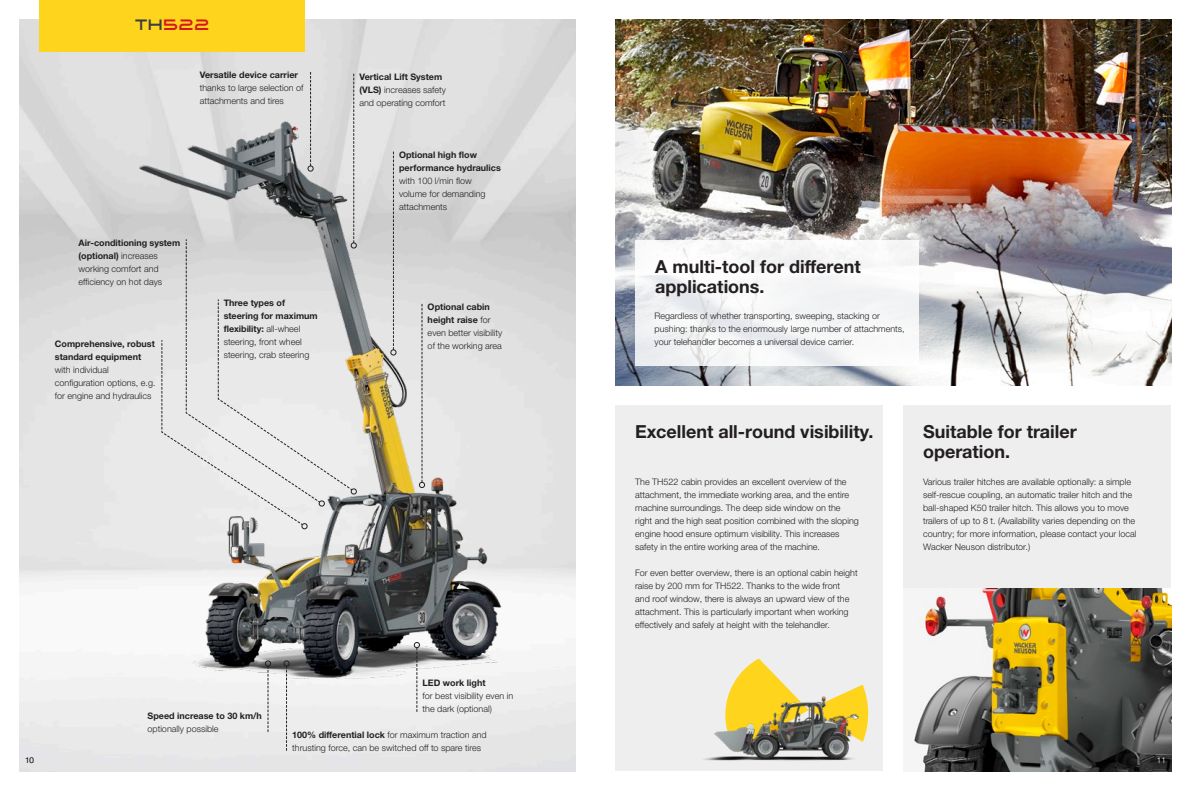
<style>
.page{position:relative;width:1191px;height:791px;background:#fff}
.page>*{position:absolute;margin:0;border:0;box-sizing:border-box;transform-origin:0 0}
.t1{font:700 18px/20px "Helvetica Neue LTW1 G";color:#231f20}
.t2{font:16px "Wacker Neuson";color:#d7171f}
.t3{font:300 9px/13px "Helvetica Neue LTW1 G";color:#231f20}
.t4{font:700 9px/13px "Helvetica Neue LTW1 G";color:#231f20}
.t5{font:300 8px "Helvetica Neue LTW1 G";color:#231f20}
.t6{font:300 8px "Helvetica Neue LTW1 G";color:#fff}
.s1{color:#3e3e3f}
.s2{font-weight:700}
</style>
<div class="page">
<img style="left:20px;top:20px;width:555px;height:751px">
<div style="left:615px;top:405px;width:268px;height:366px;background:#eeeeef"></div>
<div style="left:903px;top:405px;width:268px;height:366px;background:#eeeeef"></div>
<img style="left:92px;top:95px;width:453px;height:626px">
<img style="left:703px;top:658px;width:166px;height:103px">
<img style="left:615px;top:20px;width:556px;height:366px">
<img style="left:914px;top:588px;width:257px;height:183px">
<svg style="left:635px;top:240px;width:283px;height:126px;fill:#f5f6f7"></svg>
<svg style="left:284px;top:661px;width:5px;height:89px"></svg>
<svg style="left:265px;top:661px;width:6px;height:71px"></svg>
<svg style="left:414px;top:642px;width:6px;height:69px"></svg>
<svg style="left:419px;top:304px;width:6px;height:184px"></svg>
<svg style="left:391px;top:152px;width:5px;height:203px"></svg>
<svg style="left:161px;top:72px;width:195px;height:457px;background:#d2d2d2"></svg>
<div style="left:40px;top:0;width:265px;height:51px;background:#fed41d"></div>
<h2 class="t2" style="left:135px;top:18px;width:76px"><span class="s1">TH</span>522</h2>
<p class="t4" style="left:200px;top:69px;width:100px">Versatile device carrier</p>
<p class="t3" style="left:200px;top:82px;width:105px">thanks to large selection of attachments and tires</p>
<p class="t3" style="left:78px;top:236px;width:103px"><span class="s2">Air-conditioning system (optional)</span> increases working comfort and efficiency on hot days</p>
<p class="t4" style="left:55px;top:337px;width:102px">Comprehensive, robust standard equipment</p>
<p class="t3" style="left:55px;top:363px;width:102px">with individual configuration options, e.g. for engine and hydraulics</p>
<p class="t3" style="left:224px;top:296px;width:96px"><span class="s2">Three types of steering for maximum flexibility:</span> all-wheel steering, front wheel steering, crab steering</p>
<p class="t3" style="left:359px;top:70px;width:88px"><span class="s2">Vertical Lift System (VLS)</span> increases safety and operating comfort</p>
<p class="t4" style="left:399px;top:148px;width:103px">Optional high flow performance hydraulics</p>
<p class="t3" style="left:399px;top:174px;width:88px">with 100 l/min flow volume for demanding attachments</p>
<p class="t3" style="left:428px;top:301px;width:76px"><span class="s2">Optional cabin height raise</span> for even better visibility of the working area</p>
<p class="t4" style="left:147px;top:709px;width:116px">Speed increase to 30 km/h</p>
<p class="t3" style="left:147px;top:722px;width:73px">optionally possible</p>
<p class="t4" style="left:422px;top:676px;width:64px">LED work light</p>
<p class="t3" style="left:422px;top:689px;width:92px">for best visibility even in the dark (optional)</p>
<p class="t3" style="left:292px;top:728px;width:196px"><span class="s2">100% differential lock</span> for maximum traction and thrusting force, can be switched off to spare tires</p>
<h1 class="t1" style="left:655px;top:257px;width:207px">A multi-tool for different applications.</h1>
<p class="t3" style="left:654px;top:310px;width:252px">Regardless of whether transporting, sweeping, stacking or pushing: thanks to the enormously large number of attachments, your telehandler becomes a universal device carrier.</p>
<h1 class="t1" style="left:635px;top:422px;width:240px">Excellent all-round visibility.</h1>
<h1 class="t1" style="left:923px;top:422px;width:155px">Suitable for trailer operation.</h1>
<p class="t3" style="left:635px;top:475px;width:225px">The TH522 cabin provides an excellent overview of the attachment, the immediate working area, and the entire machine surroundings. The deep side window on the right and the high seat position combined with the sloping engine hood ensure optimum visibility. This increases safety in the entire working area of the machine.</p>
<p class="t3" style="left:635px;top:566px;width:224px">For even better overview, there is an optional cabin height raise by 200 mm for TH522. Thanks to the wide front<br>and roof window, there is always an upward view of the attachment. This is particularly important when working effectively and safely at height with the telehandler.</p>
<p class="t3" style="left:923px;top:475px;width:215px">Various trailer hitches are available optionally: a simple self-rescue coupling, an automatic trailer hitch and the ball-shaped K50 trailer hitch. This allows you to move trailers of up to 8 t. (Availability varies depending on the country; for more information, please contact your local Wacker Neuson distributor.)</p>
<p class="t5" style="left:25px;top:755px;width:10px">10</p>
<p class="t6" style="left:1157px;top:755px;width:10px">11</p>
</div>
